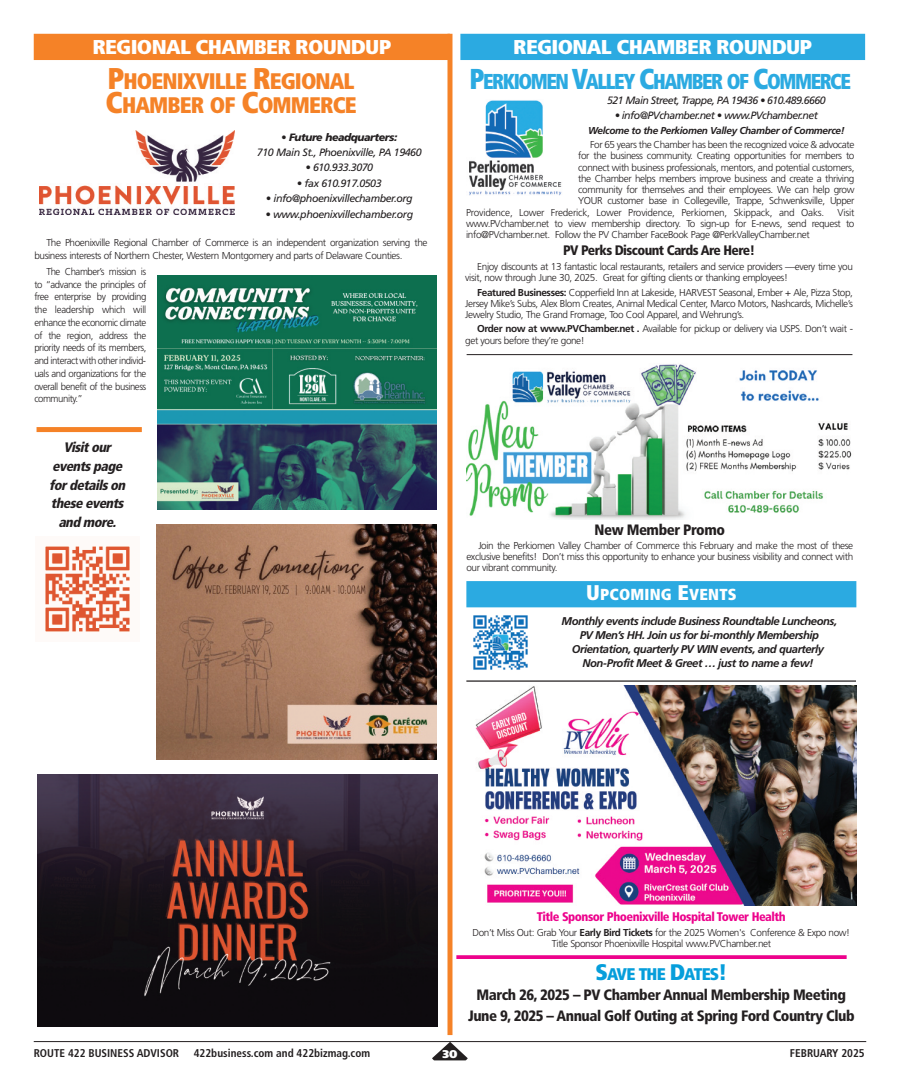
<style>
.page{position:relative;width:900px;height:1092px;background:#fff}
.page>*{position:absolute;margin:0;border:0;box-sizing:border-box;transform-origin:0 0}
.t1{font:900 condensed 22.5px/23.8px "Frutiger";letter-spacing:-.04em;color:#f58227}
.t2{font:900 condensed 21.5px "Frutiger";letter-spacing:-.075em;color:#2baae1;scale:.91 1}
.t3{font:900 condensed 20px "Frutiger";letter-spacing:-.03em;color:#fff;scale:1.1 1}
.t4{font:900 condensed 16.88px "Frutiger";letter-spacing:-.055em;color:#069edb}
.t5{font:900 condensed 16px "Frutiger";letter-spacing:.015em;color:#fff}
.t6{font:900 condensed 15px/21.2px "Frutiger";letter-spacing:-.03em;color:#231f20;text-align:center}
.t7{font:italic 900 condensed 13.75px/18.8px "Frutiger";color:#231f20;text-align:center}
.t8{font:900 condensed 13.75px "Frutiger";letter-spacing:-.04em;color:#231f20}
.t9{font:900 condensed 12.5px "Frutiger";letter-spacing:-.04em;color:#ed028c}
.t10{font:italic 700 11.25px/13.8px "Frutiger";letter-spacing:-.04em;color:#231f20;text-align:center}
.t11{font:700 condensed 11.25px "Frutiger";color:#231f20}
.t12{font:900 11.25px "Frutiger";color:#fff}
.t13{font:italic 10.62px/15.1px "Frutiger";letter-spacing:-.04em;color:#231f20;text-align:center}
.t14{font:300 10px/11.2px "Frutiger";letter-spacing:-.04em;color:#231f20;text-align:justify}
.t15{font:300 10px/12.8px "Frutiger";letter-spacing:-.04em;color:#231f20;text-align:justify;scale:.96 1}
.t16{font:300 10px "Frutiger";letter-spacing:-.02em;color:#231f20}
.t17{font:italic 700 10px "Frutiger";letter-spacing:-.03em;color:#231f20}
.s1{font-size:30px}
.s2{font-weight:900}
.s3{font-size:28.75px}
.s4{font-weight:700}
.s5{font-size:21.25px}
.s6{font-size:22.5px}
</style>
<div class="page">
<img style="left:469px;top:100px;width:93px;height:96px">
<div style="left:460px;top:34px;width:405px;height:26px;background:#2baae1"></div>
<div style="left:447px;top:34px;width:5px;height:1000px;background:#f58227"></div>
<hr style="left:34px;top:1041px;width:832px;height:1px;background:#231f20">
<svg style="left:432px;top:1041px;width:36px;height:19px"></svg>
<div style="left:34px;top:34px;width:416px;height:26px;background:#f58227"></div>
<img style="left:39px;top:131px;width:195px;height:84px">
<hr style="left:467px;top:354px;width:385px;height:1px;background:#231f20">
<div style="left:37px;top:427px;width:105px;height:5px;background:#f58227"></div>
<img style="left:45px;top:546px;width:85px;height:86px">
<img style="left:38px;top:774px;width:399px;height:252px">
<img style="left:156px;top:525px;width:280px;height:234px">
<img style="left:158px;top:275px;width:278px;height:234px">
<img style="left:466px;top:364px;width:386px;height:155px">
<div style="left:466px;top:581px;width:390px;height:26px;background:#2baae1"></div>
<img style="left:475px;top:685px;width:381px;height:220px">
<img style="left:473px;top:615px;width:55px;height:55px">
<hr style="left:456px;top:955px;width:391px;height:3px;background:#ed028c">
<hr style="left:466px;top:680px;width:390px;height:1px;background:#231f20">
<h3 class="t3" style="left:92px;top:39px;width:273px">REGIONAL CHAMBER ROUNDUP</h3>
<h1 class="t1" style="left:105px;top:71px;width:253px"><span class="s1">P</span>HOENIXVILLE <span class="s1">R</span>EGIONAL<br><span class="s1">C</span>HAMBER OF <span class="s1">C</span>OMMERCE</h1>
<p class="t13" style="left:257px;top:131px;width:166px">• <span class="s2">Future headquarters:<br></span>710 Main St., Phoenixville, PA 19460</p>
<p class="t13" style="left:305px;top:161px;width:69px">• 610.933.3070</p>
<p class="t13" style="left:297px;top:176px;width:86px">• fax 610.917.0503</p>
<p class="t13" style="left:266px;top:191px;width:149px">• info@phoenixvillechamber.org</p>
<p class="t13" style="left:265px;top:208px;width:149px">• www.phoenixvillechamber.org</p>
<p class="t14" style="left:34px;top:237px;width:395px;line-height:12.8px;text-indent:12px">The Phoenixville Regional Chamber of Commerce is an independent organization serving the business interests of Northern Chester, Western Montgomery and parts of Delaware Counties.</p>
<p class="t15" style="left:34px;top:266px;width:118px;text-indent:12px">The Chamber’s mission is to “advance the principles of free enterprise by providing the leadership which will enhance the economic climate of the region, address the priority needs of its members, and interact with other individ&shy;uals and organizations for the overall benefit of the business community.”</p>
<h3 class="t7" style="left:49px;top:439px;width:80px">Visit our events page for details on these events and more.</h3>
<h3 class="t3" style="left:513px;top:39px;width:273px">REGIONAL CHAMBER ROUNDUP</h3>
<h2 class="t2" style="left:470px;top:72px;width:421px"><span class="s3">P</span>ERKIOMEN <span class="s3">V</span>ALLEY <span class="s3">C</span>HAMBER OF <span class="s3">C</span>OMMERCE</h2>
<p class="t13" style="left:607px;top:93px;width:220px">521 Main Street, Trappe, PA 19436 • 610.489.6660</p>
<p class="t13" style="left:615px;top:108px;width:205px">• info@PVchamber.net • www.PVchamber.net</p>
<p class="t17" style="left:588px;top:126px;width:258px">Welcome to the Perkiomen Valley Chamber of Commerce!</p>
<p class="t14" style="left:590px;top:140px;width:266px">For 65 years the Chamber has been the recognized voice &amp; advocate</p>
<p class="t14" style="left:578px;top:151px;width:278px">for the business community. Creating opportunities for members to</p>
<p class="t14" style="left:578px;top:162px;width:278px">connect with business professionals, mentors, and potential customers,</p>
<p class="t14" style="left:578px;top:173px;width:278px">the Chamber helps members improve business and create a thriving</p>
<p class="t14" style="left:578px;top:185px;width:278px">community for themselves and their employees. We can help grow</p>
<p class="t14" style="left:578px;top:196px;width:278px">YOUR customer base in Collegeville, Trappe, Schwenksville, Upper</p>
<p class="t16" style="left:466px;top:208px;width:360px">Providence, Lower Frederick, Lower Providence, Perkiomen, Skippack, and Oaks.</p>
<p class="t14" style="left:466px;top:207px;width:390px;text-indent:371px">Visit www.PVchamber.net to view membership directory. To sign-up for E-news, send request to info@PVchamber.net. Follow the PV Chamber FaceBook Page @PerkValleyChamber.net</p>
<h3 class="t8" style="left:563px;top:245px;width:193px">PV Perks Discount Cards Are Here!</h3>
<p class="t14" style="left:465px;top:261px;width:389px;text-indent:12px">Enjoy discounts at 13 fantastic local restaurants, retailers and service providers —every time you visit, now through June 30, 2025. Great for gifting clients or thanking employees!</p>
<p class="t14" style="left:465px;top:287px;width:389px;text-indent:12px"><span class="s4">Featured Businesses:</span> Copperfield Inn at Lakeside, HARVEST Seasonal, Ember + Ale, Pizza Stop, Jersey Mike’s Subs, Alex Blom Creates, Animal Medical Center, Marco Motors, Nashcards, Michelle’s Jewelry Studio, The Grand Fromage, Too Cool Apparel, and Wehrung’s.</p>
<p class="t14" style="left:465px;top:324px;width:389px;text-indent:12px"><span class="s4">Order now at www.PVChamber.net .</span> Available for pickup or delivery via USPS. Don’t wait - get yours before they’re gone!</p>
<h3 class="t6" style="left:595px;top:520px;width:132px">New Member Promo</h3>
<p class="t14" style="left:466px;top:540px;width:388px;text-indent:12px">Join the Perkiomen Valley Chamber of Commerce this February and make the most of these exclusive benefits! Don’t miss this opportunity to enhance your business visibility and connect with our vibrant community.</p>
<h3 class="t5" style="left:586px;top:587px;width:152px"><span class="s5">U</span>PCOMING <span class="s5">E</span>VENTS</h3>
<p class="t10" style="left:562px;top:615px;width:277px">Monthly events include Business Roundtable Luncheons, PV Men’s HH. Join us for bi-monthly Membership Orientation, quarterly PV WIN events, and quarterly Non-Profit Meet &amp; Greet … just to name a few!</p>
<p class="t9" style="left:537px;top:911px;width:250px">Title Sponsor Phoenixville Hospital Tower Health</p>
<p class="t14" style="left:473px;top:927px;width:379px;text-align:center">Don’t Miss Out: Grab Your <span class="s4">Early Bird Tickets</span> for the 2025 Women's Conference &amp; Expo now!<br>Title Sponsor Phoenixville Hospital www.PVChamber.net</p>
<h3 class="t4" style="left:596px;top:967px;width:133px"><span class="s6">S</span>AVE THE <span class="s6">D</span>ATES<span class="s6">!</span></h3>
<h3 class="t6" style="left:468px;top:984px;width:388px">March 26, 2025 – PV Chamber Annual Membership Meeting<br>June 9, 2025 – Annual Golf Outing at Spring Ford Country Club</h3>
<p class="t11" style="left:34px;top:1048px;width:147px">ROUTE 422 BUSINESS ADVISOR</p>
<p class="t11" style="left:194px;top:1048px;width:178px">422business.com and 422bizmag.com</p>
<p class="t12" style="left:443px;top:1049px;width:16px">30</p>
<p class="t11" style="left:790px;top:1048px;width:76px">FEBRUARY 2025</p>
</div>
